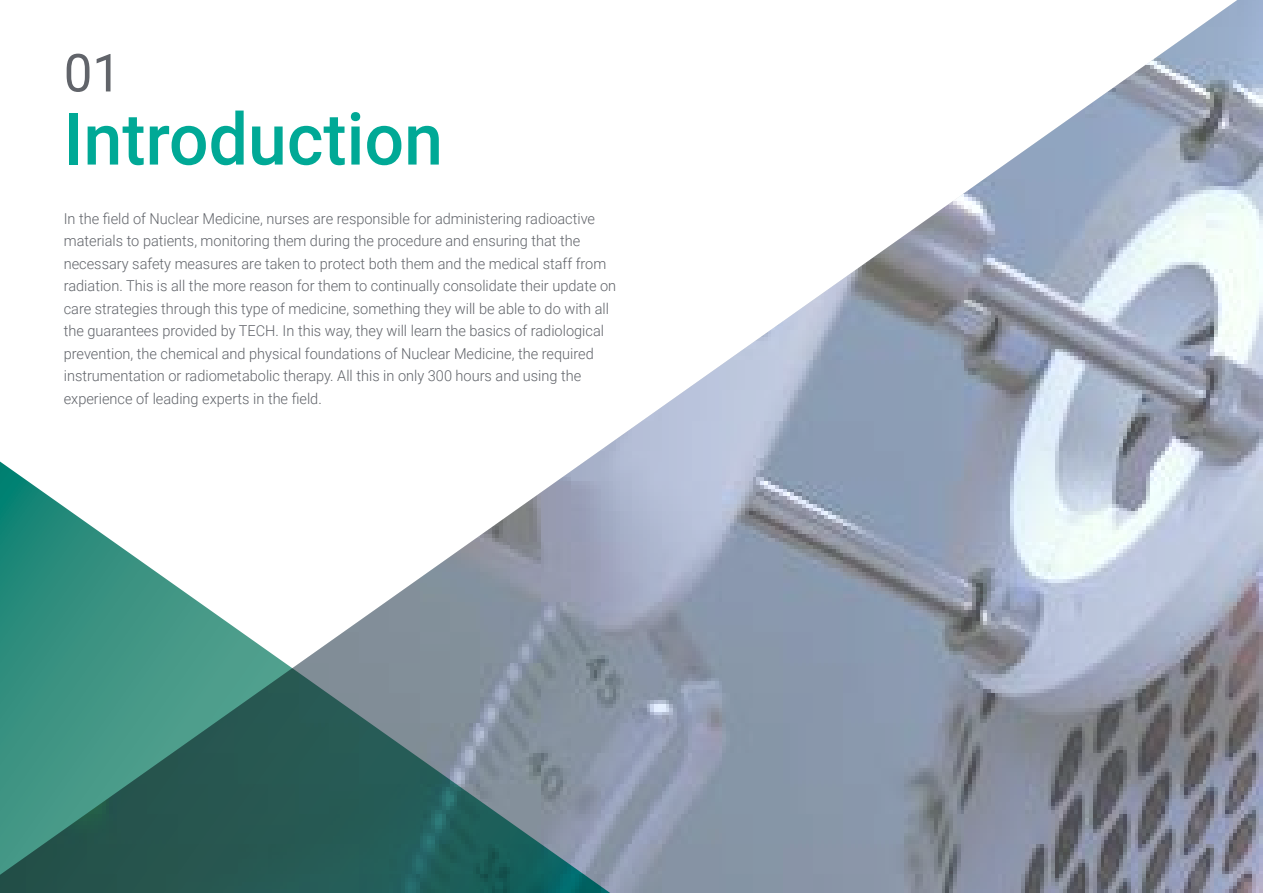
<style>
.page{position:relative;width:1263px;height:893px;background:#fff}
.page>*{position:absolute;margin:0;border:0;box-sizing:border-box;transform-origin:0 0}
.t1{font:500 72px "Roboto";color:#00a996}
.t2{font:52.5px "Roboto";color:#61646a}
.t3{font:300 15px/22.5px "Roboto";color:#61646a}
</style>
<div class="page">
<img style="left:607px;top:0;width:656px;height:893px">
<svg style="left:0;top:446px;width:640px;height:447px"></svg>
<h2 class="t2" style="left:64px;top:36px;width:59px">01</h2>
<h1 class="t1" style="left:64px;top:89px;width:381px">Introduction</h1>
<p class="t3" style="left:64px;top:207px;width:554px">In the field of Nuclear Medicine, nurses are responsible for administering radioactive materials to patients, monitoring them during the procedure and ensuring that the necessary safety measures are taken to protect both them and the medical staff from radiation. This is all the more reason for them to continually consolidate their update on care strategies through this type of medicine, something they will be able to do with all the guarantees provided by TECH. In this way, they will learn the basics of radiological prevention, the chemical and physical foundations of Nuclear Medicine, the required instrumentation or radiometabolic therapy. All this in only 300 hours and using the experience of leading experts in the field.</p>
</div>
